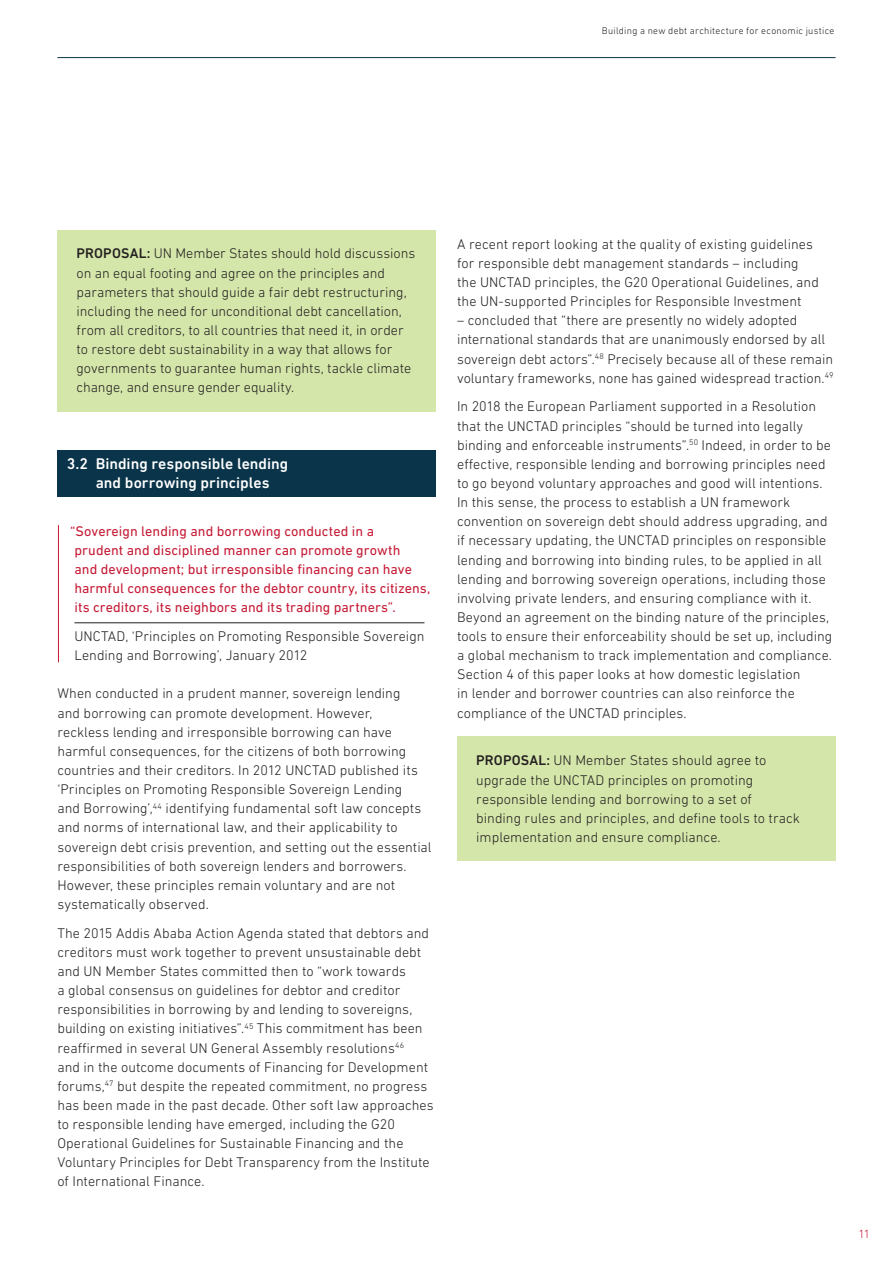
<style>
.page{position:relative;width:893px;height:1263px;background:#fff}
.page>*{position:absolute;margin:0;border:0;box-sizing:border-box;transform-origin:0 0}
.t1{font:500 15.75px/19.2px "DIN Next LT Pro";color:#fff}
.body{font:300 14.25px/19.2px "DIN Next LT Pro";color:#231f20}
.body_quote{font:14.25px/19.2px "DIN Next LT Pro";letter-spacing:.005em;color:#c51a35}
.body_quotee{font:300 14.25px/19.2px "DIN Next LT Pro";letter-spacing:.005em;color:#231f20}
.t2{font:300 12px "DIN Next LT Pro";color:#c51a35}
.t3{font:300 9.75px "DIN Next LT Pro";letter-spacing:.03em;color:#231f20}
.s1{font-weight:500}
</style>
<div class="page">
<hr style="left:57px;top:57px;width:779px;height:1px;background:#0a3449">
<div style="left:57px;top:230px;width:379px;height:182px;background:#d4e6aa"></div>
<div style="left:57px;top:450px;width:379px;height:47px;background:#0a3449"></div>
<hr style="left:58px;top:525px;width:1px;height:137px;background:#c51a35">
<hr style="left:74px;top:622px;width:350px;height:1px;background:#231f20">
<div style="left:457px;top:737px;width:379px;height:124px;background:#d4e6aa"></div>
<p class="t3" style="left:602px;top:25px;width:234px">Building a new debt architecture for economic justice</p>
<p class="body" style="left:77px;top:244px;width:340px"><span class="s1">PROPOSAL:</span> UN Member States should hold discussions on an equal footing and agree on the principles and parameters that should guide a fair debt restructuring, including the need for unconditional debt cancellation, from all creditors, to all countries that need it, in order to restore debt sustainability in a way that allows for governments to guarantee human rights, tackle climate change, and ensure gender equality.</p>
<p class="body" style="left:457px;top:234px;width:363px">A recent report looking at the quality of existing guidelines for responsible debt management standards – including the UNCTAD principles, the G20 Operational Guidelines, and the UN-supported Principles for Responsible Investment</p>
<p class="body" style="left:457px;top:311px;width:378px">– concluded that “there are presently no widely adopted international standards that are unanimously endorsed by all sovereign debt actors”.<sup>48</sup> Precisely because all of these remain voluntary frameworks, none has gained widespread traction.<sup>49</sup></p>
<p class="body" style="left:457px;top:397px;width:377px">In 2018 the European Parliament supported in a Resolution that the UNCTAD principles “should be turned into legally binding and enforceable instruments”.<sup>50</sup> Indeed, in order to be effective, responsible lending and borrowing principles need to go beyond voluntary approaches and good will intentions.<br>In this sense, the process to establish a UN framework convention on sovereign debt should address upgrading, and if necessary updating, the UNCTAD principles on responsible lending and borrowing into binding rules, to be applied in all lending and borrowing sovereign operations, including those involving private lenders, and ensuring compliance with it.<br>Beyond an agreement on the binding nature of the principles, tools to ensure their enforceability should be set up, including a global mechanism to track implementation and compliance.<br>Section 4 of this paper looks at how domestic legislation<br>in lender and borrower countries can also reinforce the compliance of the UNCTAD principles.</p>
<h1 class="t1" style="left:96px;top:454px;width:194px;text-indent:-29px">3.2 Binding responsible lending and borrowing principles</h1>
<p class="body_quote" style="left:70px;top:521px;width:362px">“Sovereign lending and borrowing conducted in a<br>prudent and disciplined manner can promote growth<br>and development; but irresponsible financing can have harmful consequences for the debtor country, its citizens, its creditors, its neighbors and its trading partners”.</p>
<p class="body_quotee" style="left:74px;top:626px;width:352px">UNCTAD, ‘Principles on Promoting Responsible Sovereign<br>Lending and Borrowing’, January 2012</p>
<p class="body" style="left:57px;top:684px;width:376px">When conducted in a prudent manner, sovereign lending<br>and borrowing can promote development. However,<br>reckless lending and irresponsible borrowing can have harmful consequences, for the citizens of both borrowing countries and their creditors. In 2012 UNCTAD published its ‘Principles on Promoting Responsible Sovereign Lending<br>and Borrowing’,<sup>44</sup> identifying fundamental soft law concepts and norms of international law, and their applicability to sovereign debt crisis prevention, and setting out the essential responsibilities of both sovereign lenders and borrowers.<br>However, these principles remain voluntary and are not systematically observed.</p>
<p class="body" style="left:57px;top:923px;width:378px">The 2015 Addis Ababa Action Agenda stated that debtors and creditors must work together to prevent unsustainable debt and UN Member States committed then to “work towards<br>a global consensus on guidelines for debtor and creditor responsibilities in borrowing by and lending to sovereigns, building on existing initiatives”.<sup>45</sup> This commitment has been reaffirmed in several UN General Assembly resolutions<sup>46<br></sup>and in the outcome documents of Financing for Development forums,<sup>47</sup> but despite the repeated commitment, no progress has been made in the past decade. Other soft law approaches to responsible lending have emerged, including the G20<br>Operational Guidelines for Sustainable Financing and the Voluntary Principles for Debt Transparency from the Institute of International Finance.</p>
<p class="body" style="left:476px;top:751px;width:325px"><span class="s1">PROPOSAL:</span> UN Member States should agree to upgrade the UNCTAD principles on promoting responsible lending and borrowing to a set of binding rules and principles, and define tools to track implementation and ensure compliance.</p>
<p class="t2" style="left:858px;top:1227px;width:13px">11</p>
</div>
